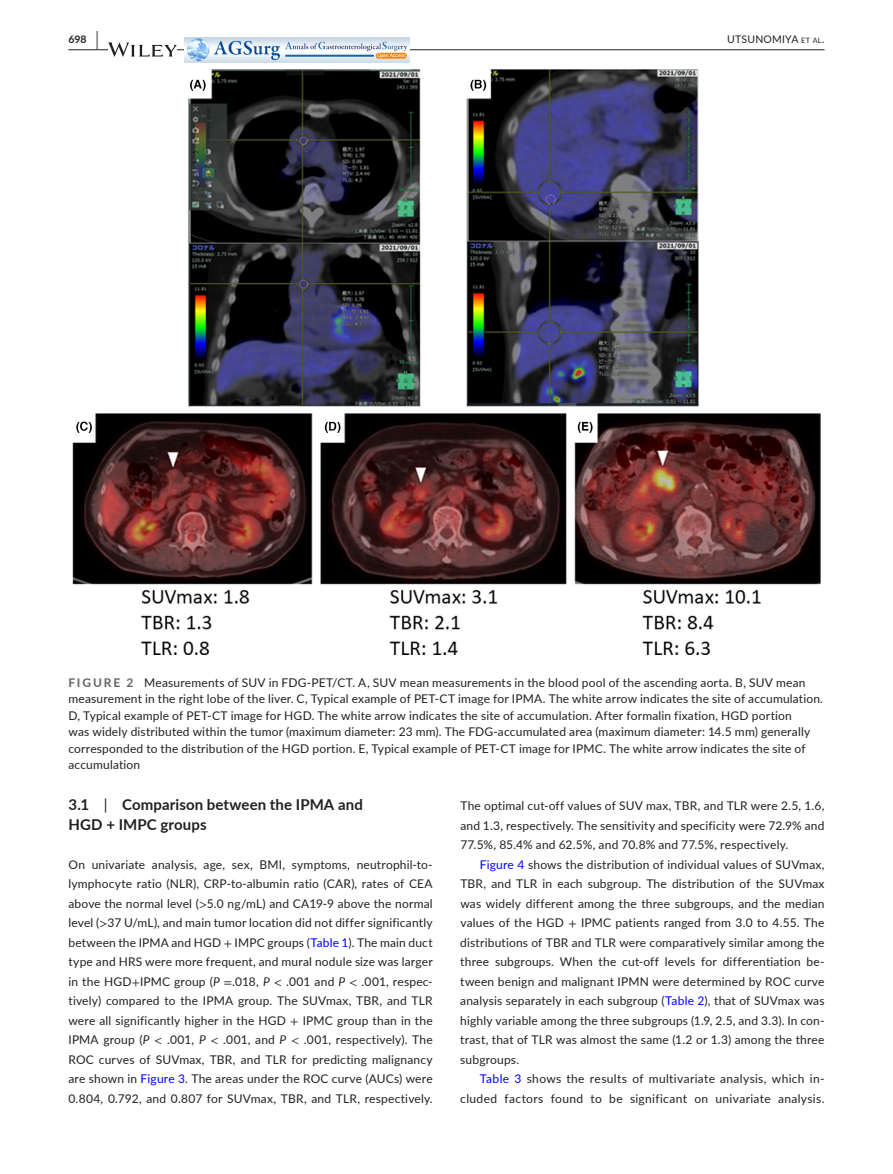
<style>
.page{position:relative;width:893px;height:1174px;background:#fff}
.page>*{position:absolute;margin:0;border:0;box-sizing:border-box;transform-origin:0 0}
.t1{font:700 15px/19.5px "Lato";letter-spacing:.01em;color:#231f20}
.t2{font:12px/19.5px "Lato";letter-spacing:.015em;color:#231f20;text-align:justify}
.t3{font:10.5px "Lato";letter-spacing:.02em;color:#231f20}
.t4{font:700 10.5px "Lato";color:#231f20}
.s1{font-size:19.5px}
.s2{font-size:7.35px}
.s3{font-weight:700;color:#636366}
.s4{font-weight:400}
.s5{font-family:"STIX"}
.s6{color:#00f}
.s7{font-style:italic}
</style>
<div class="page">
<hr style="left:68px;top:49px;width:756px;height:1px;background:#231f20">
<svg style="left:108px;top:42px;width:69px;height:15px"></svg>
<img style="left:185px;top:37px;width:225px;height:25px">
<img style="left:72px;top:69px;width:749px;height:585px">
<p class="t4" style="left:68px;top:31px;width:31px">698 <span class="s1">|</span></p>
<p class="t3" style="left:727px;top:31px;width:99px">UTSUNOMIYA <span class="s2">et al</span>.</p>
<p class="t2" style="left:68px;top:673px;width:756px;line-height:16.5px;text-align:left"><span class="s3">FIGURE 2</span> Measurements of SUV in FDG-PET/CT. A, SUV mean measurements in the blood pool of the ascending aorta. B, SUV mean measurement in the right lobe of the liver. C, Typical example of PET-CT image for IPMA. The white arrow indicates the site of accumulation.<br>D, Typical example of PET-CT image for HGD. The white arrow indicates the site of accumulation. After formalin fixation, HGD portion<br>was widely distributed within the tumor (maximum diameter: 23 mm). The FDG-accumulated area (maximum diameter: 14.5 mm) generally corresponded to the distribution of the HGD portion. E, Typical example of PET-CT image for IPMC. The white arrow indicates the site of accumulation</p>
<p class="t1" style="left:68px;top:794px;width:296px">3.1 <span class="s4">|</span> Comparison between the IPMA and<br>HGD + IMPC groups</p>
<p class="t2" style="left:68px;top:854px;width:366px">On univariate analysis, age, sex, BMI, symptoms, neutrophil-to&shy;lymphocyte ratio (NLR), CRP-to-albumin ratio (CAR), rates of CEA above the normal level (<span class="s5">&gt;</span>5.0 ng/mL) and CA19-9 above the normal level (<span class="s5">&gt;</span>37 U/mL), and main tumor location did not differ significantly between the IPMA and HGD <span class="s5">+</span> IMPC groups (<span class="s6">Table 1</span>). The main duct type and HRS were more frequent, and mural nodule size was larger in the HGD<span class="s5">+</span>IPMC group (<span class="s7">P</span> <span class="s5">=</span>.018, <span class="s7">P</span> <span class="s5">&lt;</span> .001 and <span class="s7">P</span> <span class="s5">&lt;</span> .001, respec&shy;tively) compared to the IPMA group. The SUVmax, TBR, and TLR were all significantly higher in the HGD <span class="s5">+</span> IPMC group than in the IPMA group (<span class="s7">P</span> <span class="s5">&lt;</span> .001, <span class="s7">P</span> <span class="s5">&lt;</span> .001, and <span class="s7">P</span> <span class="s5">&lt;</span> .001, respectively). The ROC curves of SUVmax, TBR, and TLR for predicting malignancy are shown in <span class="s6">Figure 3</span>. The areas under the ROC curve (AUCs) were 0.804, 0.792, and 0.807 for SUVmax, TBR, and TLR, respectively.</p>
<p class="t2" style="left:460px;top:795px;width:366px">The optimal cut-off values of SUV max, TBR, and TLR were 2.5, 1.6, and 1.3, respectively. The sensitivity and specificity were 72.9% and 77.5%, 85.4% and 62.5%, and 70.8% and 77.5%, respectively.</p>
<p class="t2" style="left:460px;top:854px;width:366px;text-indent:20px"><span class="s6">Figure 4</span> shows the distribution of individual values of SUVmax, TBR, and TLR in each subgroup. The distribution of the SUVmax was widely different among the three subgroups, and the median values of the HGD <span class="s5">+</span> IPMC patients ranged from 3.0 to 4.55. The distributions of TBR and TLR were comparatively similar among the three subgroups. When the cut-off levels for differentiation be&shy;tween benign and malignant IPMN were determined by ROC curve analysis separately in each subgroup (<span class="s6">Table 2</span>), that of SUVmax was highly variable among the three subgroups (1.9, 2.5, and 3.3). In con&shy;trast, that of TLR was almost the same (1.2 or 1.3) among the three subgroups.</p>
<p class="t2" style="left:460px;top:1068px;width:366px;text-align:right"><span class="s6">Table 3</span> shows the results of multivariate analysis, which in&shy;cluded factors found to be significant on univariate analysis.</p>
</div>
